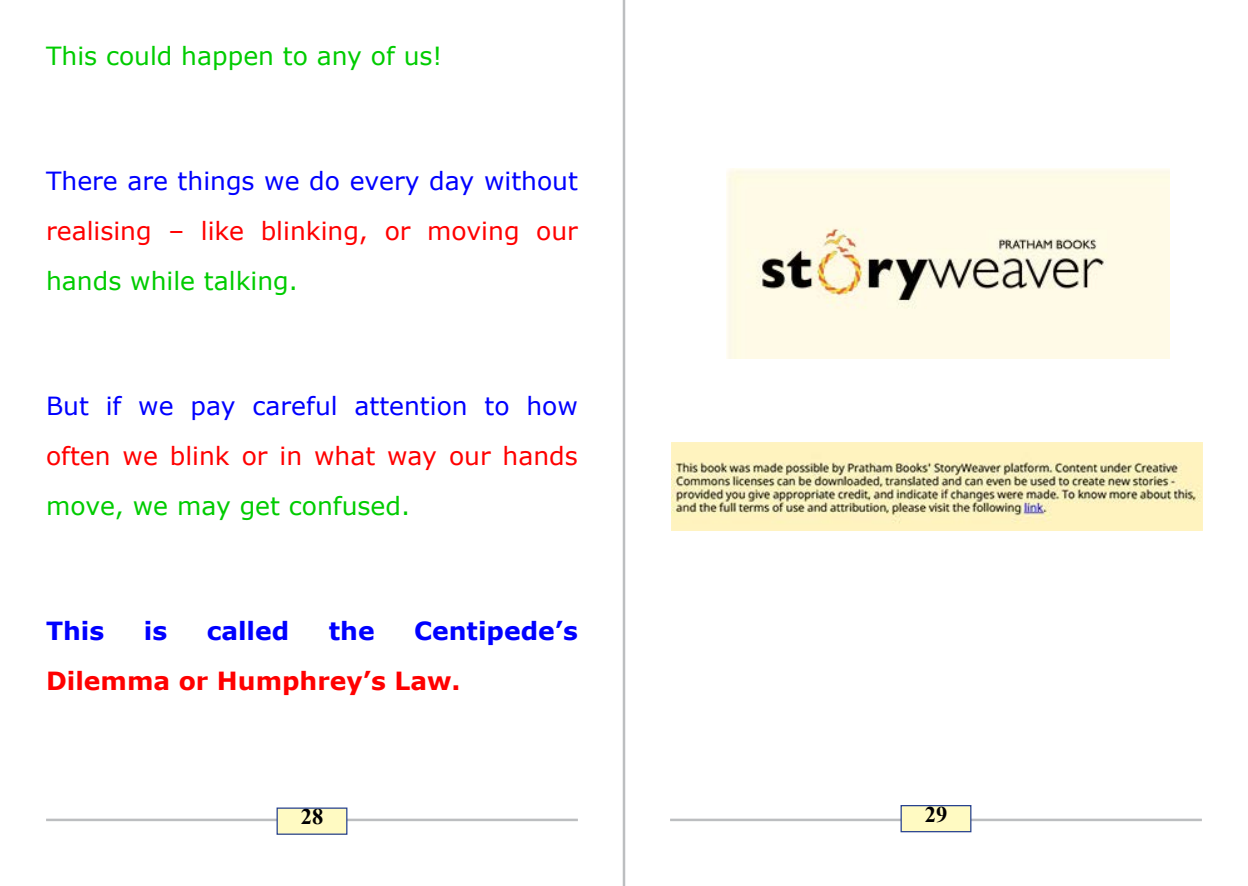
<style>
.page{position:relative;width:1248px;height:886px;background:#fff}
.page>*{position:absolute;margin:0;border:0;box-sizing:border-box;transform-origin:0 0}
.Studys{font:25px/50px "Verdana";color:#f00;text-align:justify}
.Studys-2{font:25px/50px "Verdana";color:#00f;text-align:justify}
.Studys-3{font:700 25px/50px "Verdana";color:#f00}
.Studys-4{font:25px "Verdana";color:#0c0}
.Studys-5{font:700 25px "Verdana";color:#00f}
.t1{font:700 22.5px "Times New Roman";color:#000}
.s1{color:#00f}
.s2{color:#0c0}
.s3{color:#f00}
</style>
<div class="page">
<hr style="left:622px;top:0;width:3px;height:886px;background:#bcbec0">
<hr style="left:46px;top:819px;width:532px;height:2px;background:#bcbec0">
<hr style="left:670px;top:819px;width:531px;height:2px;background:#bcbec0">
<div style="left:277px;top:808px;width:70px;height:26px;background:#fffac2"></div>
<div style="left:276px;top:807px;width:71px;height:28px;border:1px solid #25408f"></div>
<div style="left:901px;top:805px;width:69px;height:27px;background:#fffac2"></div>
<div style="left:900px;top:805px;width:71px;height:27px;border:1px solid #25408f"></div>
<img style="left:726px;top:168px;width:443px;height:190px">
<img style="left:671px;top:443px;width:531px;height:87px">
<p class="Studys-4" style="left:46px;top:39px;width:398px">This could happen to any of us!</p>
<p class="Studys" style="left:46px;top:156px;width:533px"><span class="s1">There are things we do every day without </span>realising – like blinking, or moving our <span class="s2">hands while talking.</span></p>
<p class="Studys-2" style="left:46px;top:381px;width:533px">But if we pay careful attention to how <span class="s3">often we blink or in what way our hands </span><span class="s2">move, we may get confused.</span></p>
<p class="Studys-5" style="left:46px;top:613px;width:60px">This</p>
<p class="Studys-5" style="left:144px;top:613px;width:25px">is</p>
<p class="Studys-5" style="left:207px;top:613px;width:84px">called</p>
<p class="Studys-5" style="left:329px;top:613px;width:47px">the</p>
<p class="Studys-3" style="left:46px;top:606px;width:533px;text-indent:368px"><span class="s1">Centipede’s<br></span>Dilemma or Humphrey’s Law.</p>
<p class="t1" style="left:301px;top:800px;width:24px">28</p>
<p class="t1" style="left:924px;top:798px;width:24px">29</p>
</div>
